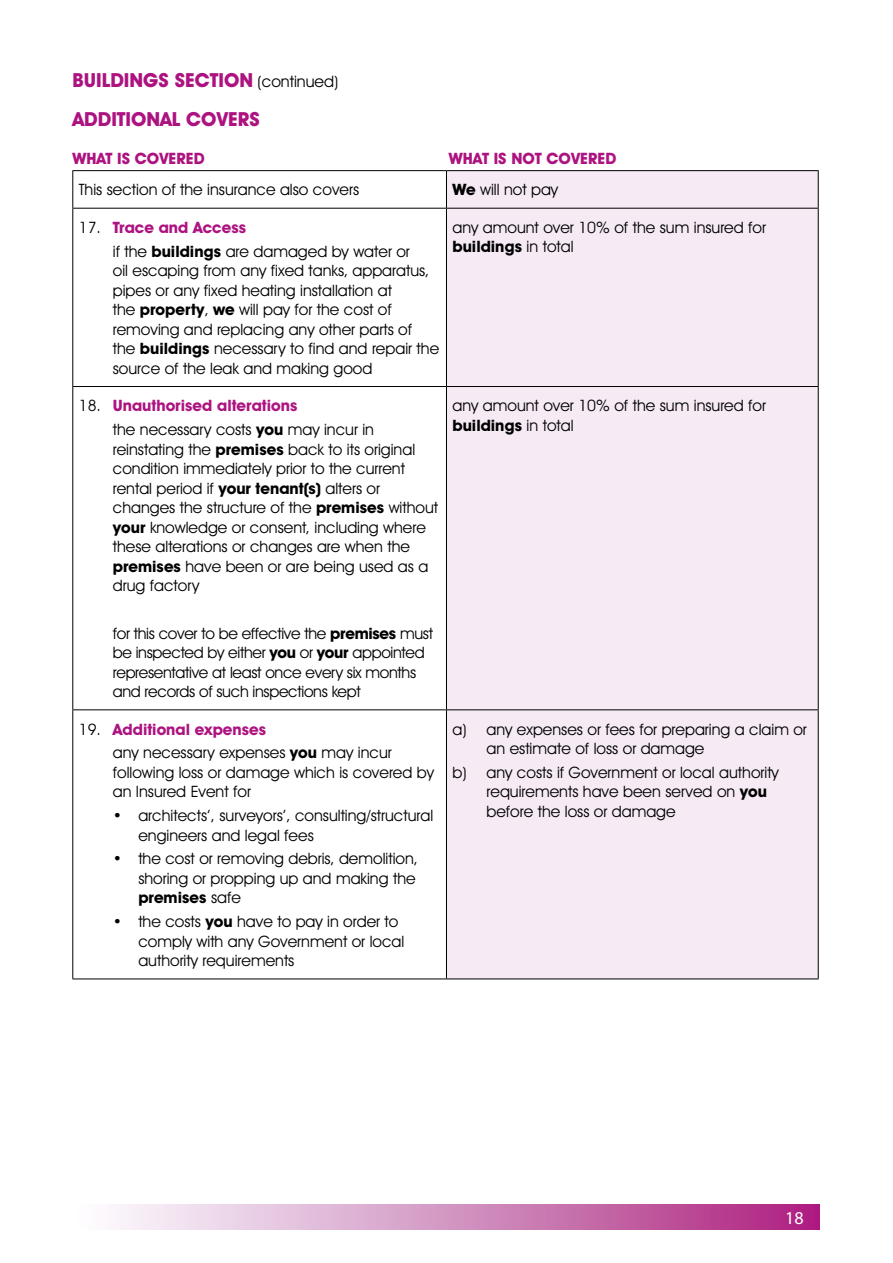
<style>
.page{position:relative;width:893px;height:1263px;background:#fff}
.page>*{position:absolute;margin:0;border:0;box-sizing:border-box;transform-origin:0 0}
.t1{font:700 19.5px/39px "Avant Garde IT Cby BT";color:#ad1380}
.t2{font:18px "Myriad";color:#fff}
.t3{font:15.75px/19.5px "Avant Garde IT Cby BT";color:#000}
.t4{font:15.75px/19.5px "Avant Garde IT Cby BT";letter-spacing:-.02em;color:#000}
.t5{font:700 15.75px "Avant Garde IT Cby BT";color:#ad1380}
.s1{font-weight:400;font-size:15.9px;color:#000}
.s2{font-weight:700}
.s3{font-weight:700;color:#ad1380}
</style>
<div class="page">
<div style="left:72px;top:1205px;width:747px;height:25px;background:linear-gradient(to right,#fdffff,#ac227f)"></div>
<div style="left:447px;top:171px;width:371px;height:807px;background:#f6ebf5"></div>
<hr style="left:72px;top:170px;width:374px;height:1px;background:#000">
<hr style="left:72px;top:171px;width:1px;height:37px;background:#000">
<hr style="left:446px;top:170px;width:373px;height:1px;background:#000">
<hr style="left:446px;top:171px;width:1px;height:37px;background:#000">
<hr style="left:818px;top:171px;width:1px;height:37px;background:#000">
<hr style="left:72px;top:208px;width:374px;height:1px;background:#000">
<hr style="left:72px;top:209px;width:1px;height:177px;background:#000">
<hr style="left:446px;top:208px;width:373px;height:1px;background:#000">
<hr style="left:446px;top:209px;width:1px;height:177px;background:#000">
<hr style="left:818px;top:209px;width:1px;height:177px;background:#000">
<hr style="left:72px;top:386px;width:374px;height:1px;background:#000">
<hr style="left:72px;top:387px;width:1px;height:322px;background:#000">
<hr style="left:446px;top:386px;width:373px;height:1px;background:#000">
<hr style="left:446px;top:387px;width:1px;height:322px;background:#000">
<hr style="left:818px;top:387px;width:1px;height:322px;background:#000">
<hr style="left:72px;top:709px;width:374px;height:1px;background:#000">
<hr style="left:72px;top:710px;width:1px;height:268px;background:#000">
<hr style="left:446px;top:709px;width:373px;height:1px;background:#000">
<hr style="left:446px;top:710px;width:1px;height:268px;background:#000">
<hr style="left:818px;top:710px;width:1px;height:268px;background:#000">
<hr style="left:72px;top:978px;width:374px;height:1px;background:#000">
<hr style="left:446px;top:978px;width:373px;height:1px;background:#000">
<p class="t1" style="left:72px;top:61px;width:267px">BUILDINGS SECTION <span class="s1">(continued)<br></span>ADDITIONAL COVERS</p>
<p class="t5" style="left:72px;top:149px;width:134px">WHAT IS COVERED</p>
<p class="t5" style="left:449px;top:149px;width:169px">WHAT IS NOT COVERED</p>
<p class="t3" style="left:79px;top:180px;width:282px">This section of the insurance also covers</p>
<p class="t3" style="left:452px;top:180px;width:107px"><span class="s2">We</span> will not pay</p>
<p class="t3" style="left:113px;top:215px;width:299px;line-height:23.7px;text-indent:-34px">17. <span class="s3">Trace and Access<br></span>if the <span class="s2">buildings</span> are damaged by water or</p>
<p class="t3" style="left:113px;top:261px;width:328px">oil escaping from any fixed tanks, apparatus, pipes or any fixed heating installation at<br>the <span class="s2">property</span>, <span class="s2">we</span> will pay for the cost of removing and replacing any other parts of<br>the <span class="s2">buildings</span> necessary to find and repair the source of the leak and making good</p>
<p class="t3" style="left:452px;top:217px;width:315px">any amount over 10% of the sum insured for <span class="s2">buildings</span> in total</p>
<p class="t3" style="left:113px;top:394px;width:263px;line-height:23.7px;text-indent:-34px">18. <span class="s3">Unauthorised alterations<br></span>the necessary costs <span class="s2">you</span> may incur in</p>
<p class="t3" style="left:113px;top:439px;width:327px">reinstating the <span class="s2">premises</span> back to its original condition immediately prior to the current rental period if <span class="s2">your tenant(s)</span> alters or changes the structure of the <span class="s2">premises</span> without <span class="s2">your</span> knowledge or consent, including where these alterations or changes are when the <span class="s2">premises</span> have been or are being used as a drug factory</p>
<p class="t4" style="left:113px;top:623px;width:322px">for this cover to be effective the <span class="s2">premises</span> must be inspected by either <span class="s2">you</span> or <span class="s2">your</span> appointed representative at least once every six months and records of such inspections kept</p>
<p class="t3" style="left:113px;top:717px;width:280px;line-height:23.7px;text-indent:-34px">19. <span class="s3">Additional expenses<br></span>any necessary expenses <span class="s2">you</span> may incur</p>
<p class="t3" style="left:113px;top:762px;width:323px">following loss or damage which is covered by an Insured Event for</p>
<p class="t3" style="left:138px;top:806px;width:296px;text-indent:-26px">• architects’, surveyors’, consulting/structural engineers and legal fees</p>
<p class="t3" style="left:138px;top:849px;width:281px;text-indent:-26px">• the cost or removing debris, demolition, shoring or propping up and making the <span class="s2">premises</span> safe</p>
<p class="t3" style="left:138px;top:912px;width:268px;text-indent:-26px">• the costs <span class="s2">you</span> have to pay in order to comply with any Government or local authority requirements</p>
<p class="t3" style="left:452px;top:396px;width:315px">any amount over 10% of the sum insured for <span class="s2">buildings</span> in total</p>
<p class="t3" style="left:486px;top:719px;width:322px;text-indent:-34px">a) any expenses or fees for preparing a claim or an estimate of loss or damage</p>
<p class="t3" style="left:486px;top:762px;width:294px;text-indent:-34px">b) any costs if Government or local authority requirements have been served on <span class="s2">you </span>before the loss or damage</p>
<p class="t2" style="left:785px;top:1209px;width:20px">18</p>
</div>
